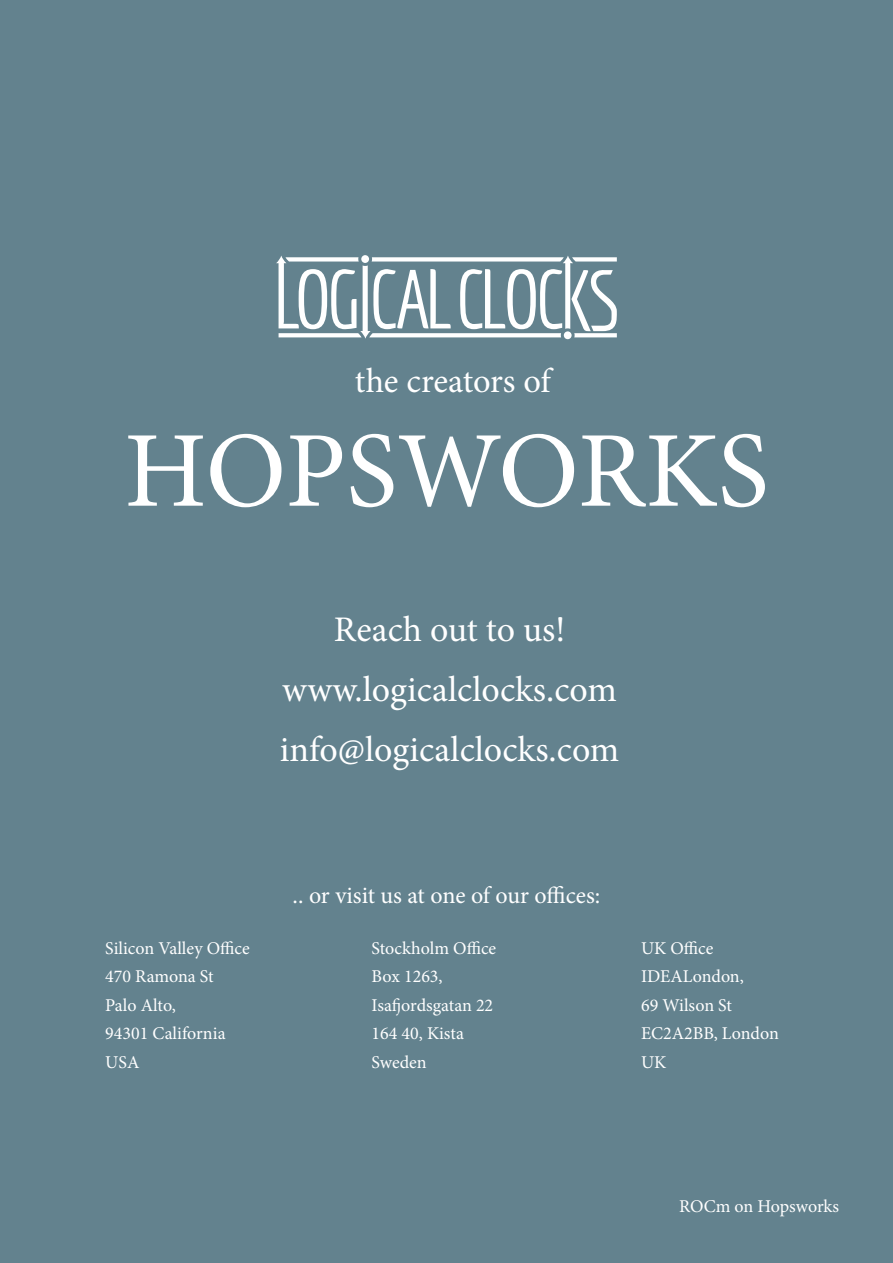
<style>
.page{position:relative;width:893px;height:1263px;background:#63828e}
.page>*{position:absolute;margin:0;border:0;box-sizing:border-box;transform-origin:0 0}
.t1{font:108px "Minion Pro";letter-spacing:-.005em;color:#fff}
.t2{font:36px "Minion Pro";color:#fff}
.t3{font:34.5px "Minion Pro";letter-spacing:-.005em;color:#fff}
.t4{font:24px "Minion Pro";letter-spacing:-.005em;color:#fff}
.t5{font:18px "Minion Pro";color:#fff}
</style>
<div class="page">
<svg style="left:276px;top:256px;width:341px;height:83px"></svg>
<p class="t3" style="left:355px;top:358px;width:197px">the creators of</p>
<p class="t1" style="left:124px;top:399px;width:646px">HOPSWORKS</p>
<p class="t2" style="left:334px;top:605px;width:233px">Reach out to us!</p>
<p class="t2" style="left:282px;top:665px;width:336px">www.logicalclocks.com</p>
<p class="t2" style="left:280px;top:725px;width:341px">info@logicalclocks.com</p>
<p class="t5" style="left:105px;top:936px;width:146px">Silicon Valley Office</p>
<p class="t5" style="left:105px;top:965px;width:110px">470 Ramona St</p>
<p class="t5" style="left:105px;top:993px;width:72px">Palo Alto,</p>
<p class="t5" style="left:105px;top:1022px;width:122px">94301 California</p>
<p class="t5" style="left:105px;top:1050px;width:36px">USA</p>
<p class="t4" style="left:293px;top:879px;width:309px">.. or visit us at one of our offices:</p>
<p class="t5" style="left:372px;top:936px;width:126px">Stockholm Office</p>
<p class="t5" style="left:372px;top:965px;width:73px">Box 1263,</p>
<p class="t5" style="left:372px;top:993px;width:123px">Isafjordsgatan 22</p>
<p class="t5" style="left:372px;top:1022px;width:94px">164 40, Kista</p>
<p class="t5" style="left:372px;top:1050px;width:57px">Sweden</p>
<p class="t5" style="left:641px;top:936px;width:74px">UK Office</p>
<p class="t5" style="left:641px;top:965px;width:104px">IDEALondon,</p>
<p class="t5" style="left:641px;top:993px;width:92px">69 Wilson St</p>
<p class="t5" style="left:641px;top:1022px;width:139px">EC2A2BB, London</p>
<p class="t5" style="left:641px;top:1050px;width:27px">UK</p>
<p class="t5" style="left:679px;top:1194px;width:162px">ROCm on Hopsworks</p>
</div>
